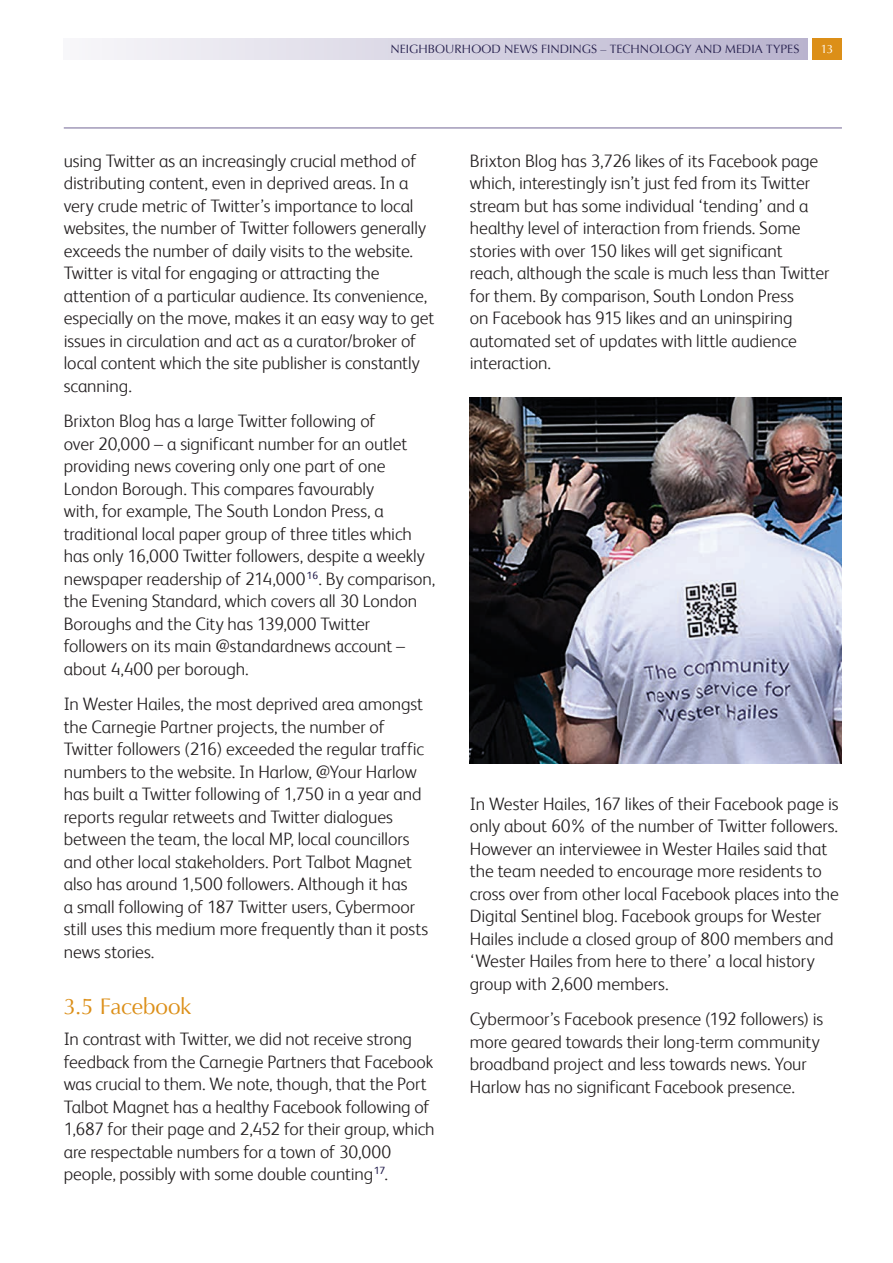
<style>
.page{position:relative;width:893px;height:1263px;background:#fff}
.page>*{position:absolute;margin:0;border:0;box-sizing:border-box;transform-origin:0 0}
.t1{font:22.5px "Optima";letter-spacing:-.015em;color:#dc8f18}
.t2{font:300 18px/22.5px "FS Albert";letter-spacing:-.005em;color:#231f20}
.t3{font:12px "Optima";color:#251f4d}
.t4{font:12px "Optima";color:#fff}
</style>
<div class="page">
<div style="left:812px;top:38px;width:30px;height:22px;background:#dc8f18"></div>
<hr style="left:64px;top:128px;width:778px;height:1px;background:#736796">
<div style="left:64px;top:38px;width:744px;height:22px;background:linear-gradient(to right,#f8f7fa,#b9b3ce)"></div>
<img style="left:470px;top:398px;width:372px;height:365px">
<p class="t3" style="left:391px;top:42px;width:410px">NEIGHBOURHOOD NEWS FINDINGS – TECHNOLOGY AND MEDIA TYPES</p>
<p class="t4" style="left:821px;top:42px;width:14px">13</p>
<p class="t2" style="left:64px;top:149px;width:372px">using Twitter as an increasingly crucial method of distributing content, even in deprived areas. In a very crude metric of Twitter’s importance to local websites, the number of Twitter followers generally exceeds the number of daily visits to the website.<br>Twitter is vital for engaging or attracting the attention of a particular audience. Its convenience, especially on the move, makes it an easy way to get issues in circulation and act as a curator/broker of local content which the site publisher is constantly scanning.</p>
<p class="t2" style="left:64px;top:409px;width:373px">Brixton Blog has a large Twitter following of<br>over 20,000 – a significant number for an outlet providing news covering only one part of one London Borough. This compares favourably<br>with, for example, The South London Press, a traditional local paper group of three titles which has only 16,000 Twitter followers, despite a weekly newspaper readership of 214,000<sup>16</sup>. By comparison, the Evening Standard, which covers all 30 London Boroughs and the City has 139,000 Twitter followers on its main @standardnews account – about 4,400 per borough.</p>
<p class="t2" style="left:64px;top:692px;width:366px">In Wester Hailes, the most deprived area amongst the Carnegie Partner projects, the number of Twitter followers (216) exceeded the regular traffic numbers to the website. In Harlow, @Your Harlow has built a Twitter following of 1,750 in a year and reports regular retweets and Twitter dialogues between the team, the local MP, local councillors and other local stakeholders. Port Talbot Magnet also has around 1,500 followers. Although it has<br>a small following of 187 Twitter users, Cybermoor still uses this medium more frequently than it posts news stories.</p>
<p class="t1" style="left:64px;top:994px;width:129px">3.5 Facebook</p>
<p class="t2" style="left:64px;top:1027px;width:372px">In contrast with Twitter, we did not receive strong feedback from the Carnegie Partners that Facebook was crucial to them. We note, though, that the Port Talbot Magnet has a healthy Facebook following of 1,687 for their page and 2,452 for their group, which are respectable numbers for a town of 30,000 people, possibly with some double counting<sup>17</sup>.</p>
<p class="t2" style="left:470px;top:149px;width:361px">Brixton Blog has 3,726 likes of its Facebook page which, interestingly isn’t just fed from its Twitter stream but has some individual ‘tending’ and a healthy level of interaction from friends. Some stories with over 150 likes will get significant reach, although the scale is much less than Twitter for them. By comparison, South London Press<br>on Facebook has 915 likes and an uninspiring automated set of updates with little audience interaction.</p>
<p class="t2" style="left:470px;top:791px;width:371px">In Wester Hailes, 167 likes of their Facebook page is only about 60% of the number of Twitter followers.<br>However an interviewee in Wester Hailes said that the team needed to encourage more residents to cross over from other local Facebook places into the Digital Sentinel blog. Facebook groups for Wester Hailes include a closed group of 800 members and ‘Wester Hailes from here to there’ a local history group with 2,600 members.</p>
<p class="t2" style="left:470px;top:1007px;width:355px">Cybermoor’s Facebook presence (192 followers) is more geared towards their long-term community broadband project and less towards news. Your Harlow has no significant Facebook presence.</p>
</div>
